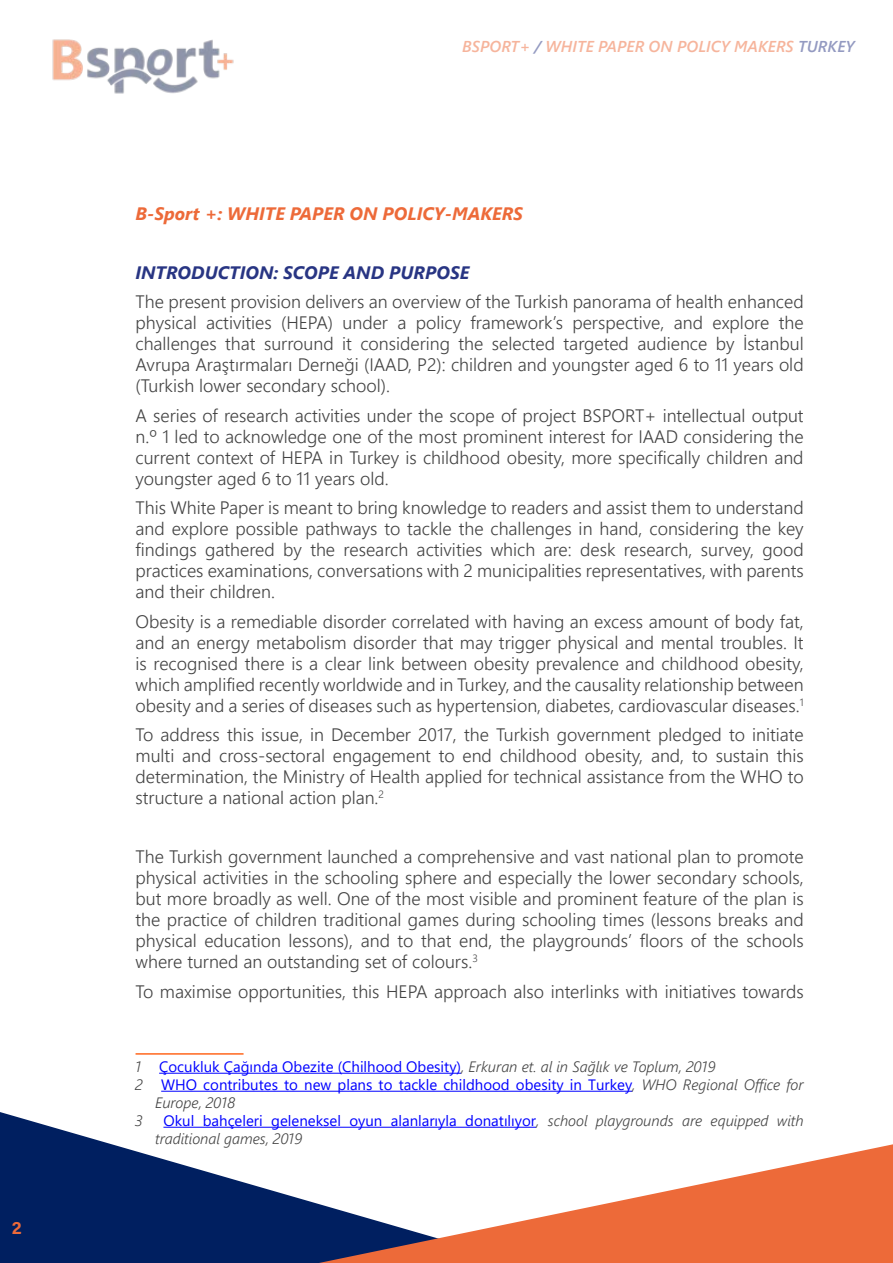
<style>
.page{position:relative;width:893px;height:1263px;background:#fff}
.page>*{position:absolute;margin:0;border:0;box-sizing:border-box;transform-origin:0 0}
.t1{font:300 18px/21px "Segoe UI";color:#434343;text-align:justify}
.t2{font:italic 700 18px "Segoe UI";color:#ed6a39}
.t3{font:italic 700 18px "Segoe UI";color:#283583}
.t4{font:700 18px "Acumin Pro";color:#ed6a39}
.t5{font:italic 600 15.75px "Segoe UI";color:#ed6a39}
.t6{font:15px "Segoe UI";color:#00f}
.t7{font:italic 300 15px/18px "Segoe UI";color:#434343}
.s1{color:#283583}
.s2{font-weight:300;font-style:italic;color:#434343}
.s3{font-weight:400;font-style:normal;color:#00f}
</style>
<div class="page">
<svg style="left:0;top:1112px;width:523px;height:151px;fill:#001f60"></svg>
<svg style="left:319px;top:1144px;width:574px;height:119px"></svg>
<img style="left:52px;top:39px;width:182px;height:55px">
<hr style="left:136px;top:1053px;width:108px;height:2px;background:#ff671d">
<hr style="left:159px;top:1073px;width:302px;height:1px;background:#00f">
<hr style="left:161px;top:1091px;width:471px;height:1px;background:#00f">
<hr style="left:163px;top:1127px;width:373px;height:1px;background:#00f">
<p class="t4" style="left:12px;top:1215px;width:11px">2</p>
<p class="t5" style="left:462px;top:31px;width:394px">BSPORT+ <span class="s1">/</span> WHITE PAPER ON POLICY MAKERS <span class="s1">TURKEY</span></p>
<p class="t2" style="left:136px;top:196px;width:389px">B-Sport +: WHITE PAPER ON POLICY-MAKERS</p>
<p class="t3" style="left:136px;top:255px;width:335px">INTRODUCTION: SCOPE AND PURPOSE</p>
<p class="t1" style="left:136px;top:290px;width:670px">The present provision delivers an overview of the Turkish panorama of health enhanced physical activities (HEPA) under a policy framework’s perspective, and explore the challenges that surround it considering the selected targeted audience by İstanbul Avrupa Araştırmaları Derneği (IAAD, P2): children and youngster aged 6 to 11 years old (Turkish lower secondary school).</p>
<p class="t1" style="left:136px;top:403px;width:670px">A series of research activities under the scope of project BSPORT+ intellectual output n.º 1 led to acknowledge one of the most prominent interest for IAAD considering the current context of HEPA in Turkey is childhood obesity, more specifically children and youngster aged 6 to 11 years old.</p>
<p class="t1" style="left:136px;top:496px;width:670px">This White Paper is meant to bring knowledge to readers and assist them to understand and explore possible pathways to tackle the challenges in hand, considering the key findings gathered by the research activities which are: desk research, survey, good practices examinations, conversations with 2 municipalities representatives, with parents and their children.</p>
<p class="t1" style="left:136px;top:609px;width:670px">Obesity is a remediable disorder correlated with having an excess amount of body fat, and an energy metabolism disorder that may trigger physical and mental troubles. It is recognised there is a clear link between obesity prevalence and childhood obesity, which amplified recently worldwide and in Turkey, and the causality relationship between obesity and a series of diseases such as hypertension, diabetes, cardiovascular diseases.<sup>1</sup></p>
<p class="t1" style="left:136px;top:723px;width:670px">To address this issue, in December 2017, the Turkish government pledged to initiate multi and cross-sectoral engagement to end childhood obesity, and, to sustain this determination, the Ministry of Health applied for technical assistance from the WHO to structure a national action plan.<sup>2</sup></p>
<p class="t1" style="left:136px;top:845px;width:670px">The Turkish government launched a comprehensive and vast national plan to promote physical activities in the schooling sphere and especially the lower secondary schools, but more broadly as well. One of the most visible and prominent feature of the plan is the practice of children traditional games during schooling times (lessons breaks and physical education lessons), and to that end, the playgrounds’ floors of the schools where turned an outstanding set of colours.<sup>3</sup></p>
<p class="t1" style="left:136px;top:979px;width:670px">To maximise opportunities, this HEPA approach also interlinks with initiatives towards</p>
<p class="t6" style="left:136px;top:1052px;width:581px"><span class="s2">1</span> Çocukluk Çağında Obezite (Chilhood Obesity)<span class="s2">, Erkuran et. al in Sağlık ve Toplum, 2019</span></p>
<p class="t6" style="left:136px;top:1070px;width:670px"><span class="s2">2</span> WHO contributes to new plans to tackle childhood obesity in Turkey<span class="s2">, WHO Regional Office for</span></p>
<p class="t7" style="left:155px;top:1091px;width:82px">Europe, 2018</p>
<p class="t7" style="left:136px;top:1109px;width:8px">3</p>
<p class="t7" style="left:155px;top:1109px;width:650px;text-indent:8px"><span class="s3">Okul bahçeleri geleneksel oyun alanlarıyla donatılıyor</span>, school playgrounds are equipped with traditional games, 2019</p>
</div>
